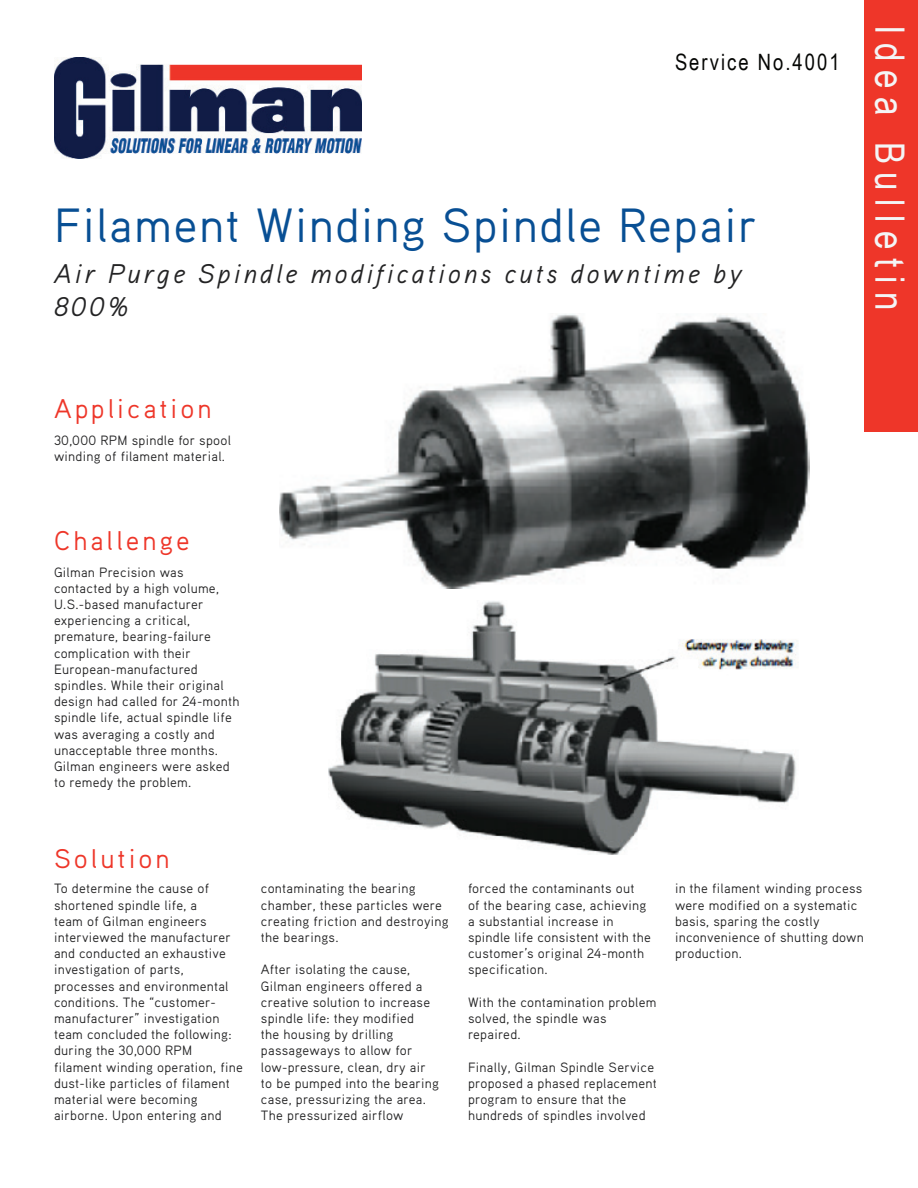
<style>
.page{position:relative;width:918px;height:1188px;background:#fff}
.page>*{position:absolute;margin:0;border:0;box-sizing:border-box;transform-origin:0 0}
.t1{font:48px "Aaux Pro";letter-spacing:.03em;color:#084f94}
.t2{font:40.5px "Arial Narrow";letter-spacing:.21em;color:#f4f5f6}
.t3{font:italic 27px/32.4px "Aaux Pro";letter-spacing:.11em;color:#232324}
.t4{font:27px "Aaux Pro";letter-spacing:.11em;color:#ee3629}
.t5{font:22.5px "Arial Narrow";letter-spacing:.09em;color:#040503}
.t6{font:13.5px/16.2px "Aaux Pro";letter-spacing:.02em;color:#232324}
</style>
<div class="page">
<div style="left:865px;top:1px;width:53px;height:431px;background:#ee3629"></div>
<img style="left:328px;top:601px;width:470px;height:254px">
<img style="left:279px;top:314px;width:530px;height:274px">
<img style="left:54px;top:58px;width:308px;height:100px">
<h3 class="t5" style="left:675px;top:46px;width:166px">Service No.4001</h3>
<h1 class="t1" style="left:54px;top:195px;width:705px">Filament Winding Spindle Repair</h1>
<h3 class="t3" style="left:54px;top:257px;width:690px">Air Purge Spindle modifications cuts downtime by<br>800%</h3>
<h2 class="t2" style="left:919px;top:25px;width:286px;rotate:90deg">Idea Bulletin</h2>
<h3 class="t4" style="left:54px;top:392px;width:159px">Application</h3>
<p class="t6" style="left:54px;top:432px;width:179px">30,000 RPM spindle for spool winding of filament material.</p>
<h3 class="t4" style="left:54px;top:523px;width:137px">Challenge</h3>
<p class="t6" style="left:54px;top:563px;width:187px">Gilman Precision was contacted by a high volume,<br>U.S.-based manufacturer experiencing a critical, premature, bearing-failure complication with their<br>European-manufactured spindles. While their original design had called for 24-month spindle life, actual spindle life was averaging a costly and unacceptable three months.<br>Gilman engineers were asked to remedy the problem.</p>
<h3 class="t4" style="left:54px;top:841px;width:117px">Solution</h3>
<p class="t6" style="left:261px;top:880px;width:189px">contaminating the bearing chamber, these particles were creating friction and destroying the bearings.</p>
<p class="t6" style="left:261px;top:961px;width:180px">After isolating the cause,<br>Gilman engineers offered a creative solution to increase spindle life: they modified<br>the housing by drilling passageways to allow for low-pressure, clean, dry air to be pumped into the bearing case, pressurizing the area.<br>The pressurized airflow</p>
<p class="t6" style="left:54px;top:880px;width:190px">To determine the cause of shortened spindle life, a<br>team of Gilman engineers interviewed the manufacturer and conducted an exhaustive investigation of parts, processes and environmental conditions. The “customer&shy;manufacturer” investigation team concluded the following: during the 30,000 RPM filament winding operation, fine dust-like particles of filament material were becoming airborne. Upon entering and</p>
<p class="t6" style="left:468px;top:880px;width:185px">forced the contaminants out<br>of the bearing case, achieving a substantial increase in spindle life consistent with the customer’s original 24-month specification.</p>
<p class="t6" style="left:468px;top:994px;width:190px">With the contamination problem solved, the spindle was repaired.</p>
<p class="t6" style="left:468px;top:1058px;width:190px">Finally, Gilman Spindle Service proposed a phased replacement program to ensure that the hundreds of spindles involved</p>
<p class="t6" style="left:675px;top:880px;width:190px">in the filament winding process were modified on a systematic basis, sparing the costly inconvenience of shutting down production.</p>
</div>
